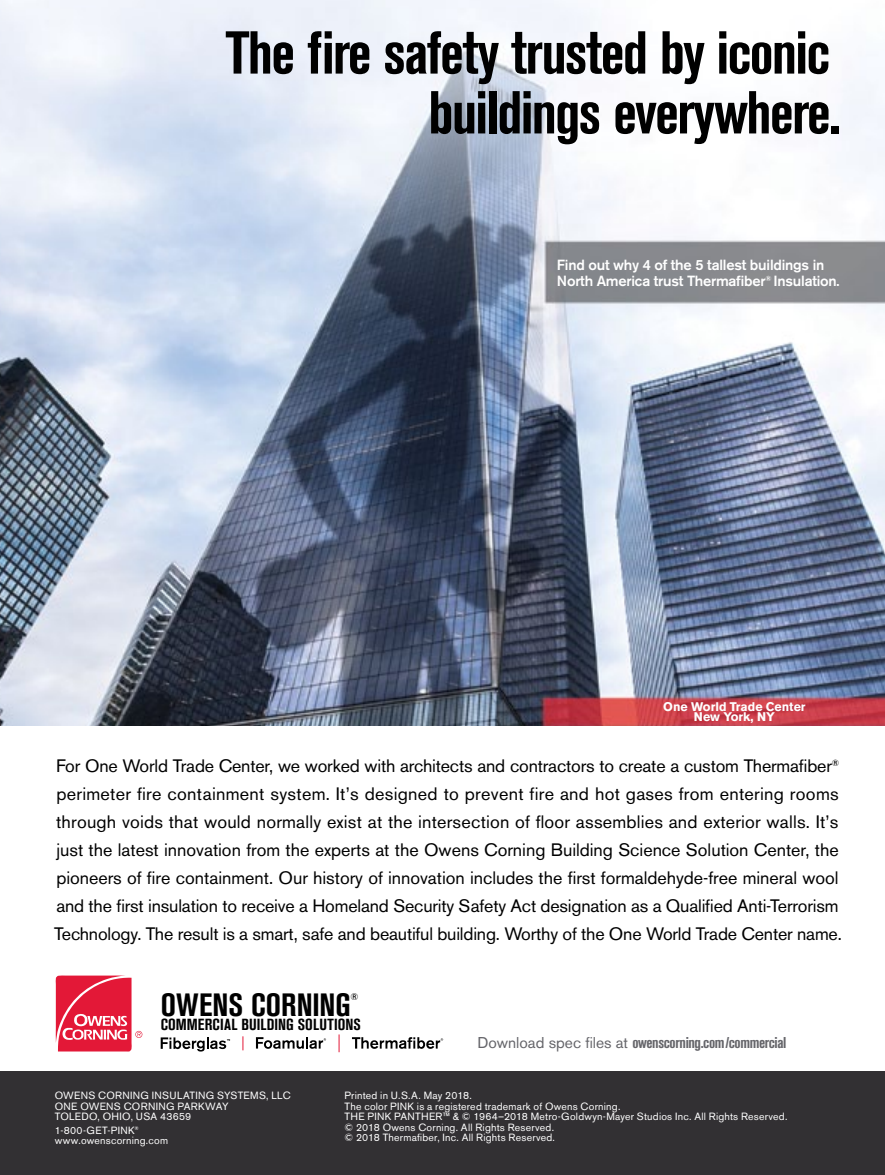
<style>
.page{position:relative;width:885px;height:1175px;background:#fff}
.page>*{position:absolute;margin:0;border:0;box-sizing:border-box;transform-origin:0 0}
.t1{font:700 condensed 59.85px/59.8px "Akzidenz Grotesk BE";letter-spacing:-.025em;color:#000;text-align:right}
.t2{font:700 condensed 31.95px "Akzidenz Grotesk BE";color:#000}
.t3{font:17.85px/28px "Akzidenz Grotesk BE";color:#000}
.t4{font:700 condensed 15.9px "Akzidenz Grotesk BE";letter-spacing:.005em;color:#000}
.t5{font:700 condensed 15.6px "Akzidenz Grotesk BE";letter-spacing:-.025em;color:#65656a}
.t6{font:500 14.7px/15.9px "Akzidenz Grotesk BE";letter-spacing:-.015em;color:#fff}
.t7{font:700 12.45px/10.9px "Akzidenz Grotesk BE";color:#fff;text-align:center}
.t8{font:10.35px/10.4px "Akzidenz Grotesk BE";letter-spacing:.02em;color:#fff}
.t9{font:700 condensed 9.6px "Akzidenz Grotesk BE";color:#000}
.s1{font-weight:400;font-stretch:normal}
</style>
<div class="page">
<img style="left:0;top:0;width:884px;height:726px">
<div style="left:0;top:1071px;width:884px;height:103px;background:#323033"></div>
<svg style="left:56px;top:975px;width:86px;height:76px"></svg>
<svg style="left:161px;top:1037px;width:69px;height:14px"></svg>
<svg style="left:256px;top:1037px;width:70px;height:11px"></svg>
<svg style="left:352px;top:1037px;width:91px;height:11px"></svg>
<svg style="left:242px;top:1036px;width:1px;height:14px"></svg>
<svg style="left:338px;top:1034px;width:1px;height:18px"></svg>
<h1 class="t1" style="left:225px;top:24px;width:616px">The fire safety trusted by iconic buildings everywhere.</h1>
<p class="t6" style="left:556px;top:256px;width:284px">Find out why 4 of the 5 tallest buildings in<br>North America trust Thermafiber<sup>®</sup> Insulation.</p>
<p class="t7" style="left:663px;top:701px;width:144px">One World Trade Center<br>New York, NY</p>
<p class="t3" style="left:54px;top:752px;width:788px">For One World Trade Center, we worked with architects and contractors to create a custom Thermafiber<sup>® </sup>perimeter fire containment system. It’s designed to prevent fire and hot gases from entering rooms through voids that would normally exist at the intersection of floor assemblies and exterior walls. It’s just the latest innovation from the experts at the Owens Corning Building Science Solution Center, the pioneers of fire containment. Our history of innovation includes the first formaldehyde-free mineral wool and the first insulation to receive a Homeland Security Safety Act designation as a Qualified Anti-Terrorism Technology. The result is a smart, safe and beautiful building. Worthy of the One World Trade Center name.</p>
<h2 class="t2" style="left:161px;top:986px;width:191px">OWENS CORNING</h2>
<p class="t9" style="left:350px;top:991px;width:9px">®</p>
<p class="t4" style="left:161px;top:1015px;width:202px">COMMERCIAL BUILDING SOLUTIONS</p>
<p class="t5" style="left:477px;top:1033px;width:310px"><span class="s1">Download spec files at</span> owenscorning.com/commercial</p>
<p class="t8" style="left:55px;top:1090px;width:237px">OWENS CORNING INSULATING SYSTEMS, LLC<br>ONE OWENS CORNING PARKWAY<br>TOLEDO, OHIO, USA 43659</p>
<p class="t8" style="left:55px;top:1125px;width:115px">1-800-GET-PINK<sup>® </sup>www.owenscorning.com</p>
<p class="t8" style="left:344px;top:1090px;width:444px">Printed in U.S.A. May 2018.<br>The color PINK is a registered trademark of Owens Corning.<br>THE PINK PANTHER™ &amp; © 1964–2018 Metro-Goldwyn-Mayer Studios Inc. All Rights Reserved. © 2018 Owens Corning. All Rights Reserved.<br>© 2018 Thermafiber, Inc. All Rights Reserved.</p>
</div>
